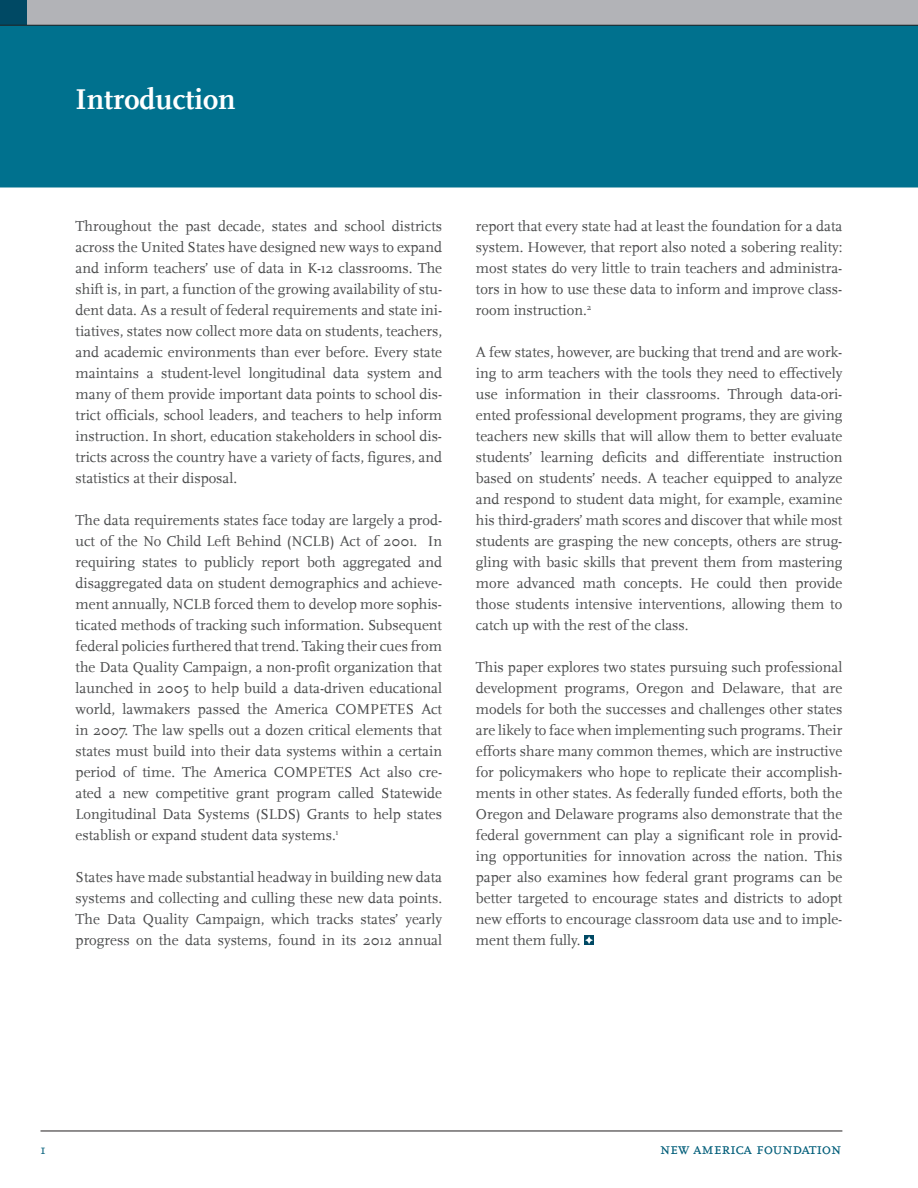
<style>
.page{position:relative;width:918px;height:1188px;background:#fff}
.page>*{position:absolute;margin:0;border:0;box-sizing:border-box;transform-origin:0 0}
.t1{font:700 30px "Scala";color:#fff}
.t2{font:16.5px "Scala Caps";letter-spacing:-.03em;color:#005d79}
.t3{font:15px/21px "Scala";color:#4b4c4d;text-align:justify}
.t4{font:13.5px "Scala Caps";color:#005d79}
</style>
<div class="page">
<hr style="left:40px;top:1131px;width:802px;height:1px;background:#231f20">
<div style="left:0;top:2px;width:918px;height:39px;background:#00718e"></div>
<div style="left:0;top:0;width:27px;height:26px;background:#004964"></div>
<div style="left:27px;top:0;width:891px;height:26px;background:#b2b3b7"></div>
<hr style="left:0;top:25px;width:918px;height:1px;background:#231f20">
<div style="left:584px;top:935px;width:10px;height:10px;background:#004964"></div>
<svg style="left:585px;top:936px;width:8px;height:8px"></svg>
<div style="left:0;top:41px;width:918px;height:145px;background:#00718e"></div>
<h1 class="t1" style="left:76px;top:82px;width:161px">Introduction</h1>
<p class="t3" style="left:76px;top:216px;width:368px">Throughout the past decade, states and school districts across the United States have designed new ways to expand and inform teachers’ use of data in K-12 classrooms. The shift is, in part, a function of the growing availability of stu&shy;dent data. As a result of federal requirements and state ini&shy;tiatives, states now collect more data on students, teachers, and academic environments than ever before. Every state maintains a student-level longitudinal data system and many of them provide important data points to school dis&shy;trict officials, school leaders, and teachers to help inform instruction. In short, education stakeholders in school dis&shy;tricts across the country have a variety of facts, figures, and statistics at their disposal.</p>
<p class="t3" style="left:76px;top:510px;width:368px">The data requirements states face today are largely a prod&shy;uct of the No Child Left Behind (NCLB) Act of 2001. In requiring states to publicly report both aggregated and disaggregated data on student demographics and achieve&shy;ment annually, NCLB forced them to develop more sophis&shy;ticated methods of tracking such information. Subsequent federal policies furthered that trend. Taking their cues from the Data Quality Campaign, a non-profit organization that launched in 2005 to help build a data-driven educational world, lawmakers passed the America COMPETES Act in 2007. The law spells out a dozen critical elements that states must build into their data systems within a certain period of time. The America COMPETES Act also cre&shy;ated a new competitive grant program called Statewide Longitudinal Data Systems (SLDS) Grants to help states establish or expand student data systems.<sup>1</sup></p>
<p class="t3" style="left:76px;top:867px;width:368px">States have made substantial headway in building new data systems and collecting and culling these new data points.<br>The Data Quality Campaign, which tracks states’ yearly progress on the data systems, found in its 2012 annual</p>
<p class="t3" style="left:476px;top:216px;width:368px">report that every state had at least the foundation for a data system. However, that report also noted a sobering reality: most states do very little to train teachers and administra&shy;tors in how to use these data to inform and improve class&shy;room instruction.<sup>2</sup></p>
<p class="t3" style="left:476px;top:342px;width:368px">A few states, however, are bucking that trend and are work&shy;ing to arm teachers with the tools they need to effectively use information in their classrooms. Through data-ori&shy;ented professional development programs, they are giving teachers new skills that will allow them to better evaluate students’ learning deficits and differentiate instruction based on students’ needs. A teacher equipped to analyze and respond to student data might, for example, examine his third-graders’ math scores and discover that while most students are grasping the new concepts, others are strug&shy;gling with basic skills that prevent them from mastering more advanced math concepts. He could then provide those students intensive interventions, allowing them to catch up with the rest of the class.</p>
<p class="t3" style="left:476px;top:657px;width:368px">This paper explores two states pursuing such professional development programs, Oregon and Delaware, that are models for both the successes and challenges other states are likely to face when implementing such programs. Their efforts share many common themes, which are instructive for policymakers who hope to replicate their accomplish&shy;ments in other states. As federally funded efforts, both the Oregon and Delaware programs also demonstrate that the federal government can play a significant role in provid&shy;ing opportunities for innovation across the nation. This paper also examines how federal grant programs can be better targeted to encourage states and districts to adopt new efforts to encourage classroom data use and to imple&shy;ment them fully.</p>
<p class="t4" style="left:40px;top:1142px;width:7px">1</p>
<p class="t2" style="left:660px;top:1139px;width:183px">new america foundation</p>
</div>
